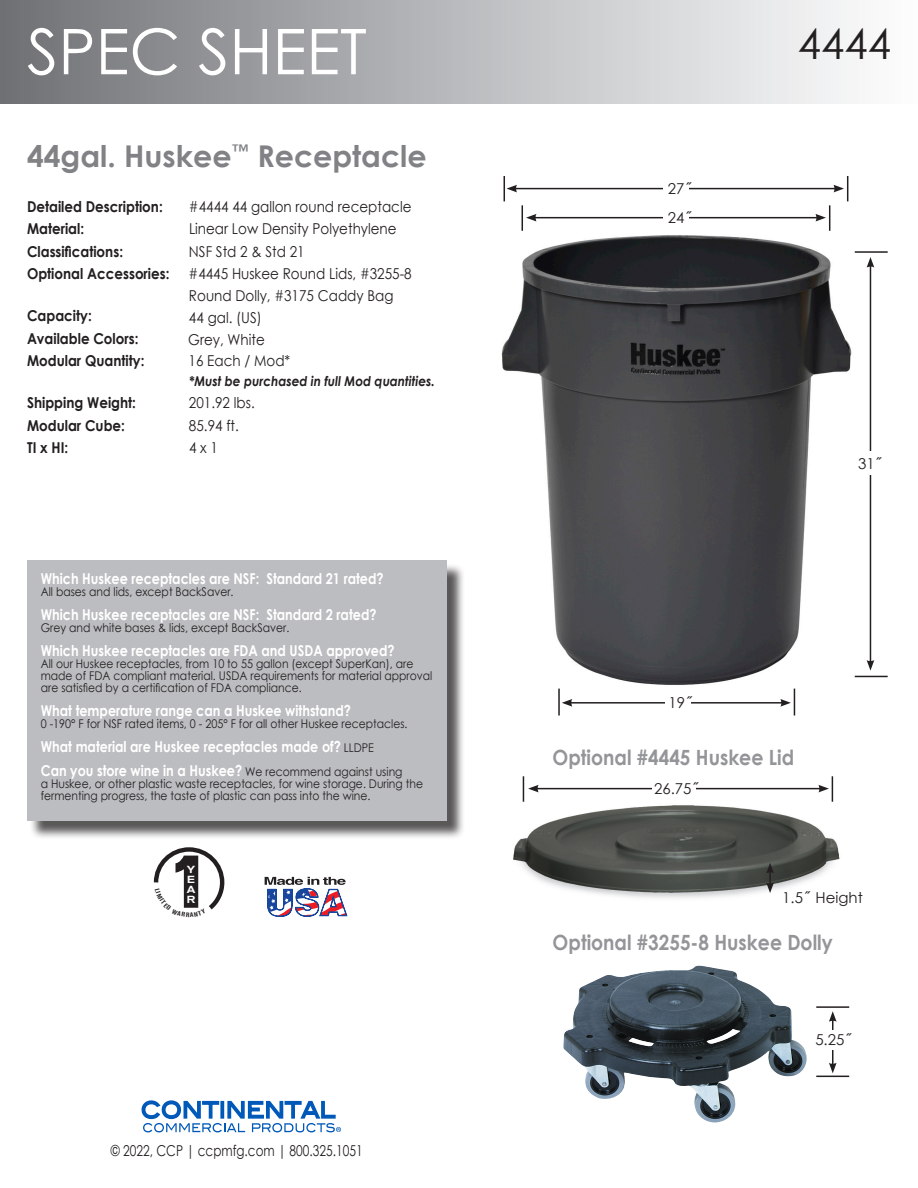
<style>
.page{position:relative;width:918px;height:1188px;background:#fff}
.page>*{position:absolute;margin:0;border:0;box-sizing:border-box;transform-origin:0 0}
.t1{font:63px "Century Gothic";color:#fff}
.t2{font:42px "Century Gothic";color:#231f20}
.t3{font:700 30px "Century Gothic";color:#808285}
.t4{font:700 21px "Century Gothic";color:#939598;scale:.9 1}
.Product_Description{font:700 15px "Century Gothic";color:#fff;scale:.85 1}
.t5{font:15px/21.8px "Century Gothic";color:#231f20;scale:.9 1}
.t6{font:700 15px "Century Gothic";color:#231f20;scale:.9 1}
.t7{font:15px "Century Gothic";color:#231f20;scale:.8 1}
.t8{font:15px "Century Gothic";color:#231f20}
.t9{font:italic 700 13.5px "Century Gothic";color:#231f20;scale:.9 1}
.Product_Description-2{font:12px "Century Gothic";color:#231f20;scale:.9 1}
.t10{font:500 expanded 10.2px/9.8px "Akzidenz Grotesk BE";color:#fff;text-align:justify;scale:.96 1}
.s1{font-weight:400;font-size:12px;color:#231f20}
</style>
<div class="page">
<div style="left:0;top:0;width:918px;height:103px;background:linear-gradient(to right,#707276,#fff)"></div>
<svg style="left:141px;top:1100px;width:200px;height:32px"></svg>
<svg style="left:265px;top:877px;width:83px;height:40px"></svg>
<img style="left:501px;top:235px;width:357px;height:450px">
<hr style="left:570px;top:702px;width:213px;height:2px;background:#231f20">
<svg style="left:562px;top:699px;width:10px;height:8px"></svg>
<svg style="left:780px;top:689px;width:15px;height:27px"></svg>
<hr style="left:558px;top:689px;width:2px;height:27px;background:#231f20">
<div style="left:665px;top:693px;width:26px;height:23px;background:#fff"></div>
<hr style="left:534px;top:217px;width:284px;height:1px;background:#231f20">
<div style="left:663px;top:207px;width:25px;height:24px;background:#fff"></div>
<hr style="left:870px;top:265px;width:1px;height:397px;background:#231f20">
<svg style="left:867px;top:257px;width:7px;height:11px"></svg>
<svg style="left:867px;top:660px;width:7px;height:11px"></svg>
<div style="left:823px;top:452px;width:95px;height:23px;background:#fff"></div>
<hr style="left:855px;top:251px;width:33px;height:2px;background:#231f20">
<hr style="left:855px;top:676px;width:33px;height:1px;background:#231f20">
<hr style="left:515px;top:188px;width:321px;height:1px;background:#231f20">
<svg style="left:815px;top:176px;width:33px;height:55px"></svg>
<svg style="left:504px;top:176px;width:33px;height:55px"></svg>
<div style="left:663px;top:178px;width:25px;height:23px;background:#fff"></div>
<img style="left:513px;top:798px;width:327px;height:101px">
<hr style="left:536px;top:788px;width:285px;height:1px;background:#231f20">
<svg style="left:818px;top:776px;width:15px;height:26px"></svg>
<svg style="left:523px;top:776px;width:16px;height:26px"></svg>
<div style="left:652px;top:778px;width:43px;height:24px;background:#fff"></div>
<svg style="left:766px;top:863px;width:8px;height:30px"></svg>
<img style="left:563px;top:966px;width:244px;height:157px">
<hr style="left:816px;top:1006px;width:33px;height:2px;background:#231f20">
<hr style="left:816px;top:1076px;width:33px;height:1px;background:#231f20">
<hr style="left:832px;top:1019px;width:1px;height:46px;background:#231f20">
<svg style="left:829px;top:1011px;width:8px;height:11px"></svg>
<svg style="left:829px;top:1063px;width:8px;height:10px"></svg>
<div style="left:808px;top:1031px;width:52px;height:19px;background:#fff"></div>
<div style="left:29px;top:563px;width:436px;height:276px;background:#231f20;opacity:.75"></div>
<div style="left:27px;top:561px;width:419px;height:260px;background:#bcbdc0"></div>
<svg style="left:153px;top:847px;width:72px;height:63px"></svg>
<p class="t1" style="left:27px;top:7px;width:341px">SPEC SHEET</p>
<p class="t2" style="left:798px;top:14px;width:95px">4444</p>
<p class="t3" style="left:27px;top:133px;width:401px">44gal. Huskee<sup>™</sup> Receptacle</p>
<p class="t6" style="left:27px;top:195px;width:152px">Detailed Description:</p>
<p class="t5" style="left:189px;top:195px;width:249px">#4444 44 gallon round receptacle</p>
<p class="t6" style="left:27px;top:218px;width:65px">Material:</p>
<p class="t5" style="left:189px;top:218px;width:232px">Linear Low Density Polyethylene</p>
<p class="t6" style="left:27px;top:240px;width:108px">Classifications:</p>
<p class="t5" style="left:189px;top:240px;width:130px">NSF Std 2 &amp; Std 21</p>
<p class="t6" style="left:27px;top:263px;width:160px">Optional Accessories:</p>
<p class="t6" style="left:27px;top:305px;width:74px">Capacity:</p>
<p class="t6" style="left:27px;top:327px;width:125px">Available Colors:</p>
<p class="t6" style="left:27px;top:350px;width:132px">Modular Quantity:</p>
<p class="t5" style="left:188px;top:263px;width:250px">#4445 Huskee Round Lids, #3255-8<br>Round Dolly, #3175 Caddy Bag<br>44 gal. (US)<br>Grey, White<br>16 Each / Mod*</p>
<p class="t9" style="left:189px;top:371px;width:275px">*Must be purchased in full Mod quantities.</p>
<p class="t6" style="left:27px;top:392px;width:123px">Shipping Weight:</p>
<p class="t5" style="left:189px;top:392px;width:75px">201.92 lbs.</p>
<p class="t6" style="left:27px;top:414px;width:110px">Modular Cube:</p>
<p class="t5" style="left:189px;top:414px;width:57px">85.94 ft.</p>
<p class="t6" style="left:27px;top:437px;width:47px">TI x HI:</p>
<p class="t5" style="left:189px;top:437px;width:34px">4 x 1</p>
<p class="Product_Description" style="left:41px;top:567px;width:405px">Which Huskee receptacles are NSF: Standard 21 rated?</p>
<p class="Product_Description-2" style="left:41px;top:584px;width:216px">All bases and lids, except BackSaver.</p>
<p class="Product_Description" style="left:41px;top:603px;width:397px">Which Huskee receptacles are NSF: Standard 2 rated?</p>
<p class="Product_Description-2" style="left:41px;top:620px;width:278px">Grey and white bases &amp; lids, except BackSaver.</p>
<p class="Product_Description" style="left:41px;top:639px;width:418px">Which Huskee receptacles are FDA and USDA approved?</p>
<p class="Product_Description-2" style="left:41px;top:656px;width:416px">All our Huskee receptacles, from 10 to 55 gallon (except SuperKan), are</p>
<p class="Product_Description-2" style="left:41px;top:668px;width:437px">made of FDA compliant material. USDA requirements for material approval</p>
<p class="Product_Description-2" style="left:41px;top:680px;width:292px">are satisfied by a certification of FDA compliance.</p>
<p class="Product_Description" style="left:41px;top:699px;width:367px">What temperature range can a Huskee withstand?</p>
<p class="Product_Description-2" style="left:41px;top:716px;width:409px">0 -190° F for NSF rated items, 0 - 205° F for all other Huskee receptacles.</p>
<p class="Product_Description" style="left:41px;top:735px;width:394px">What material are Huskee receptacles made of? <span class="s1">LLDPE</span></p>
<p class="Product_Description" style="left:41px;top:759px;width:427px">Can you store wine in a Huskee? <span class="s1">We recommend against using</span></p>
<p class="Product_Description-2" style="left:41px;top:776px;width:426px">a Huskee, or other plastic waste receptacles, for wine storage. During the</p>
<p class="Product_Description-2" style="left:41px;top:788px;width:368px">fermenting progress, the taste of plastic can pass into the wine.</p>
<p class="t10" style="left:187px;top:865px;width:10px">Y E A R</p>
<p class="t7" style="left:111px;top:1140px;width:316px">© 2022, CCP | ccpmfg.com | 800.325.1051</p>
<p class="t8" style="left:668px;top:178px;width:26px">27˝</p>
<p class="t8" style="left:668px;top:207px;width:26px">24˝</p>
<p class="t8" style="left:858px;top:453px;width:26px">31˝</p>
<p class="t8" style="left:669px;top:692px;width:26px">19˝</p>
<p class="t4" style="left:553px;top:741px;width:270px">Optional #4445 Huskee Lid</p>
<p class="t8" style="left:654px;top:778px;width:47px">26.75˝</p>
<p class="t8" style="left:782px;top:887px;width:82px">1.5˝ Height</p>
<p class="t4" style="left:553px;top:927px;width:313px">Optional #3255-8 Huskee Dolly</p>
<p class="t8" style="left:815px;top:1029px;width:39px">5.25˝</p>
</div>
